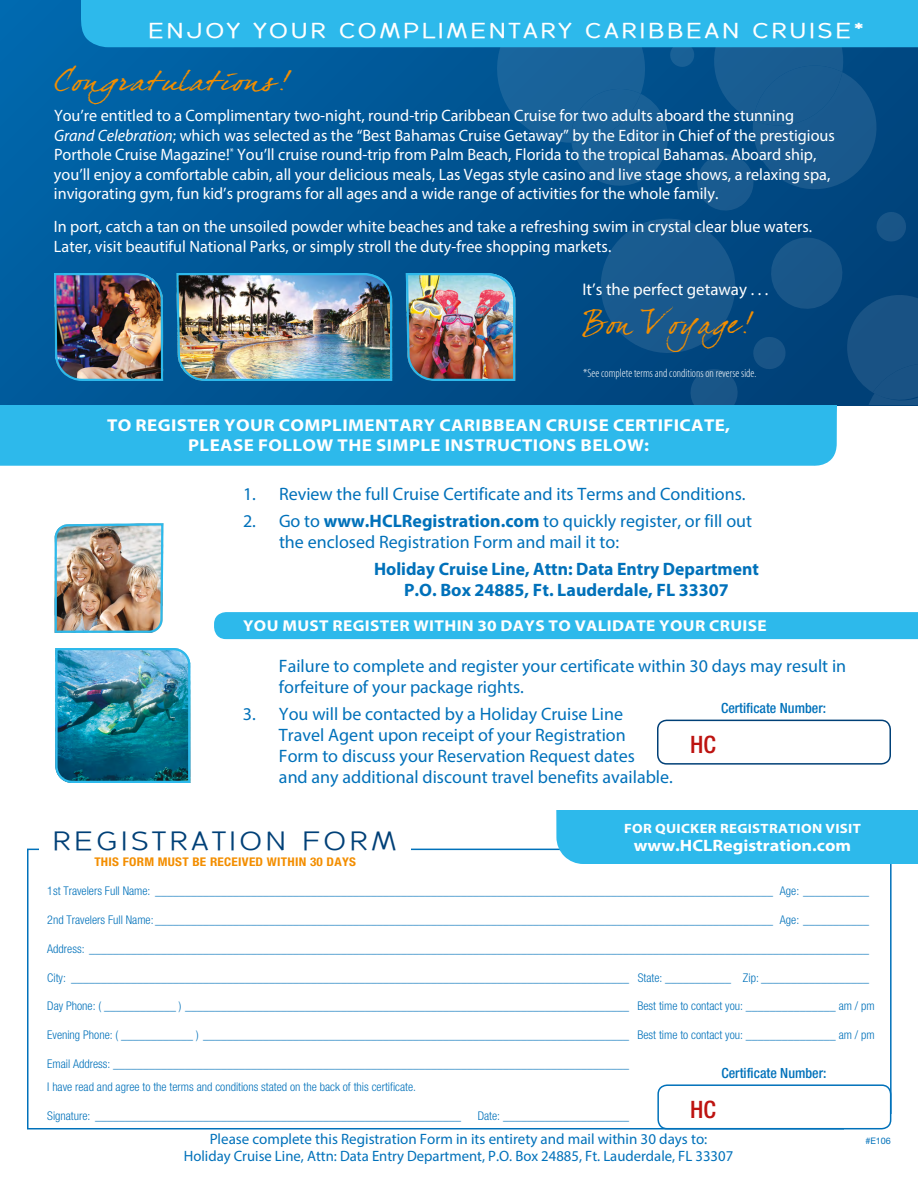
<style>
.page{position:relative;width:918px;height:1188px;background:#fff}
.page>*{position:absolute;margin:0;border:0;box-sizing:border-box;transform-origin:0 0}
.t1{font:29.55px "Dear Joefour";color:#f38e00}
.t2{font:27px "Dear Joefour";color:#f38e00;scale:1.25 1}
.t3{font:26.4px "Backtalk Sans BTN";letter-spacing:.1em;color:#004077;scale:1.25 1}
.t4{font:500 condensed 24px "Helvetica Neue";color:#bd1310}
.t5{font:21.6px "Backtalk Sans BTN Bold";letter-spacing:.1em;color:#fff;scale:1.25 1}
.t6{font:18px/21px "Myriad Pro";color:#0071ba}
.t7{font:700 18px/21px "Myriad Pro";color:#0071ba;text-align:center}
.t8{font:700 17.25px/19.4px "Myriad Pro";letter-spacing:.02em;color:#fff;text-align:center;scale:1.1 1}
.t9{font:16.95px "Myriad Pro";color:#fff}
.t10{font:16.5px/19.5px "Myriad Pro";color:#fff}
.t11{font:700 16.5px "Myriad Pro";color:#fff;scale:1.1 1}
.t12{font:700 15.75px "Myriad Pro";letter-spacing:.02em;color:#fff;scale:1.1 1}
.t13{font:15px/16.5px "Myriad Pro";color:#0071ba;text-align:center}
.t14{font:500 condensed 14.1px "Helvetica Neue";color:#0071ba}
.t15{font:700 13.5px "Myriad Pro";letter-spacing:.02em;color:#fff;scale:1.1 1}
.t16{font:300 condensed 12px/22.8px "Helvetica Neue";color:#0071ba}
.t17{font:300 condensed 12px "Myriad Pro";color:#fff}
.t18{font:700 condensed 12px "Helvetica Neue";letter-spacing:.02em;color:#f38e00;scale:1.1 1}
.t19{font:9px "Helvetica Neue";color:#0071ba}
.s1{font-style:italic}
.s2{font-weight:700}
</style>
<div class="page">
<div style="left:0;top:0;width:918px;height:405px;background:#0062a5"></div>
<div style="left:0;top:405px;width:837px;height:61px;background:#2db9eb"></div>
<div style="left:657px;top:720px;width:234px;height:45px;border:2px solid #004077;border-radius:9px"></div>
<div style="left:214px;top:612px;width:704px;height:27px;background:#2db9eb"></div>
<div style="left:27px;top:849px;width:865px;height:280px;background:#fff;border:2px solid #0071ba"></div>
<div style="left:556px;top:810px;width:362px;height:54px;background:#2db9eb"></div>
<div style="left:844px;top:1115px;width:52px;height:18px;background:#fff"></div>
<div style="left:657px;top:1084px;width:234px;height:45px;border:2px solid #0071ba;border-radius:9px"></div>
<svg style="left:53px;top:0;width:865px;height:406px"></svg>
<img style="left:54px;top:523px;width:110px;height:110px">
<img style="left:55px;top:648px;width:136px;height:135px">
<div style="left:40px;top:821px;width:371px;height:35px;background:#fff"></div>
<h3 class="t5" style="left:148px;top:18px;width:574px">ENJOY YOUR COMPLIMENTARY CARIBBEAN CRUISE*</h3>
<h2 class="t2" style="left:55px;top:64px;width:193px">Congratulations!</h2>
<p class="t10" style="left:54px;top:106px;width:782px">You’re entitled to a Complimentary two-night, round-trip Caribbean Cruise for two adults aboard the stunning <span class="s1">Grand Celebration</span>; which was selected as the “Best Bahamas Cruise Getaway” by the Editor in Chief of the prestigious Porthole Cruise Magazine!<sup>*</sup> You’ll cruise round-trip from Palm Beach, Florida to the tropical Bahamas. Aboard ship, you’ll enjoy a comfortable cabin, all your delicious meals, Las Vegas style casino and live stage shows, a relaxing spa, invigorating gym, fun kid’s programs for all ages and a wide range of activities for the whole family.</p>
<h3 class="t10" style="left:54px;top:217px;width:760px">In port, catch a tan on the unsoiled powder white beaches and take a refreshing swim in crystal clear blue waters.<br>Later, visit beautiful National Parks, or simply stroll the duty-free shopping markets.</h3>
<h3 class="t9" style="left:583px;top:279px;width:187px">It’s the perfect getaway . . .</h3>
<h1 class="t1" style="left:584px;top:305px;width:174px">Bon Voyage!</h1>
<p class="t17" style="left:583px;top:367px;width:175px">*See complete terms and conditions on reverse side.</p>
<h3 class="t8" style="left:107px;top:415px;width:568px">TO REGISTER YOUR COMPLIMENTARY CARIBBEAN CRUISE CERTIFICATE,<br>PLEASE FOLLOW THE SIMPLE INSTRUCTIONS BELOW:</h3>
<h3 class="t6" style="left:243px;top:483px;width:504px">1. Review the full Cruise Certificate and its Terms and Conditions.</h3>
<h3 class="t6" style="left:279px;top:510px;width:475px;text-indent:-36px">2. Go to <span class="s2">www.HCLRegistration.com</span> to quickly register, or fill out the enclosed Registration Form and mail it to:</h3>
<h3 class="t7" style="left:374px;top:557px;width:386px">Holiday Cruise Line, Attn: Data Entry Department<br>P.O. Box 24885, Ft. Lauderdale, FL 33307</h3>
<h3 class="t12" style="left:243px;top:616px;width:478px">YOU MUST REGISTER WITHIN 30 DAYS TO VALIDATE YOUR CRUISE</h3>
<h3 class="t6" style="left:279px;top:655px;width:569px">Failure to complete and register your certificate within 30 days may result in forfeiture of your package rights.</h3>
<h3 class="t6" style="left:279px;top:703px;width:395px;text-indent:-36px">3. You will be contacted by a Holiday Cruise Line Travel Agent upon receipt of your Registration<br>Form to discuss your Reservation Request dates<br>and any additional discount travel benefits available.</h3>
<p class="t14" style="left:721px;top:700px;width:107px">Certificate Number:</p>
<h3 class="t4" style="left:690px;top:730px;width:27px">HC</h3>
<h3 class="t3" style="left:52px;top:827px;width:277px">REGISTRATION FORM</h3>
<p class="t18" style="left:94px;top:855px;width:239px">THIS FORM MUST BE RECEIVED WITHIN 30 DAYS</p>
<p class="t15" style="left:624px;top:820px;width:217px">FOR QUICKER REGISTRATION VISIT</p>
<h3 class="t11" style="left:634px;top:835px;width:199px">www.HCLRegistration.com</h3>
<p class="t16" style="left:47px;top:879px;width:823px">1st Travelers Full Name: _______________________________________________________________________________________________________ Age: ___________</p>
<p class="t16" style="left:47px;top:908px;width:823px">2nd Travelers Full Name: _______________________________________________________________________________________________________ Age: ___________</p>
<p class="t16" style="left:47px;top:937px;width:823px">Address: __________________________________________________________________________________________________________________________________</p>
<p class="t16" style="left:47px;top:966px;width:823px">City: _____________________________________________________________________________________________ State: ___________ Zip: __________________</p>
<p class="t16" style="left:47px;top:995px;width:829px">Day Phone: ( ____________ ) __________________________________________________________________________ Best time to contact you: _______________ am / pm</p>
<p class="t16" style="left:47px;top:1023px;width:829px">Evening Phone: ( ____________ ) _______________________________________________________________________ Best time to contact you: _______________ am / pm</p>
<p class="t16" style="left:47px;top:1052px;width:583px">Email Address: ______________________________________________________________________________________<br>I have read and agree to the terms and conditions stated on the back of this certificate.</p>
<p class="t16" style="left:47px;top:1104px;width:415px">Signature: _____________________________________________________________</p>
<p class="t16" style="left:478px;top:1104px;width:153px">Date: _____________________</p>
<p class="t14" style="left:721px;top:1065px;width:107px">Certificate Number:</p>
<h3 class="t4" style="left:690px;top:1095px;width:27px">HC</h3>
<p class="t13" style="left:184px;top:1131px;width:551px">Please complete this Registration Form in its entirety and mail within 30 days to:<br>Holiday Cruise Line, Attn: Data Entry Department, P.O. Box 24885, Ft. Lauderdale, FL 33307</p>
<p class="t19" style="left:865px;top:1136px;width:27px">#E106</p>
</div>
